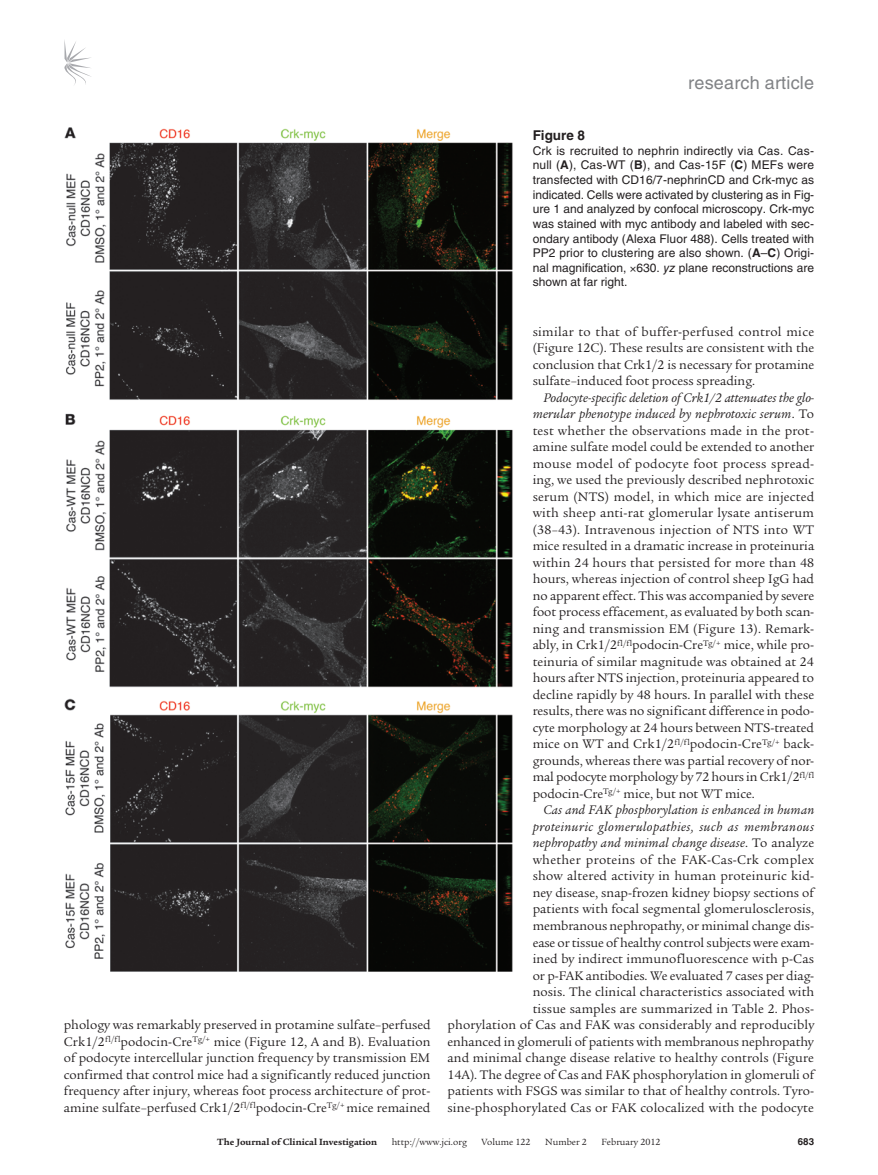
<style>
.page{position:relative;width:878px;height:1175px;background:#fff}
.page>*{position:absolute;margin:0;border:0;box-sizing:border-box;transform-origin:0 0}
.t1{font:18px "Helvetica LT Std";letter-spacing:.01em;color:#808285}
.t2{font:13.5px/16.5px "Legacy Serif Std";letter-spacing:.005em;color:#231f20;text-align:justify}
.t3{font:700 13.5px "Helvetica LT Std";color:#231f20}
.t4{font:12px/14.7px "Helvetica LT Std";color:#231f20;text-align:justify}
.t5{font:9.75px "Legacy Serif Std";color:#231f20}
.t6{font:700 9.75px "Legacy Serif Std";color:#231f20}
.t7{font:700 9.75px "Helvetica LT Std";color:#231f20}
.s1{font-weight:700}
.s2{font-style:italic}
</style>
<div class="page">
<svg style="left:64px;top:40px;width:27px;height:45px"></svg>
<img style="left:64px;top:127px;width:449px;height:845px">
<h1 class="t1" style="left:688px;top:73px;width:127px">research article</h1>
<p class="t2" style="left:64px;top:1016px;width:368px">phology was remarkably preserved in protamine sulfate–perfused Crk1/2<sup>fl/fl</sup>podocin-Cre<sup>Tg/+</sup> mice (Figure 12, A and B). Evaluation of podocyte intercellular junction frequency by transmission EM confirmed that control mice had a significantly reduced junction frequency after injury, whereas foot process architecture of prot&shy;amine sulfate–perfused Crk1/2<sup>fl/fl</sup>podocin-Cre<sup>Tg/+</sup> mice remained</p>
<p class="t3" style="left:532px;top:127px;width:54px">Figure 8</p>
<p class="t4" style="left:532px;top:143px;width:283px">Crk is recruited to nephrin indirectly via Cas. Cas&shy;null (<span class="s1">A</span>), Cas-WT (<span class="s1">B</span>), and Cas-15F (<span class="s1">C</span>) MEFs were transfected with CD16/7-nephrinCD and Crk-myc as indicated. Cells were activated by clustering as in Fig&shy;ure 1 and analyzed by confocal microscopy. Crk-myc was stained with myc antibody and labeled with sec&shy;ondary antibody (Alexa Fluor 488). Cells treated with PP2 prior to clustering are also shown. (<span class="s1">A</span>–<span class="s1">C</span>) Origi&shy;nal magnification, 630. <span class="s2">yz</span> plane reconstructions are shown at far right.</p>
<p class="t2" style="left:532px;top:323px;width:283px">similar to that of buffer-perfused control mice (Figure 12C). These results are consistent with the conclusion that Crk1/2 is necessary for protamine sulfate–induced foot process spreading.</p>
<p class="t2" style="left:532px;top:389px;width:283px;text-indent:11px"><span class="s2">Podocyte-specific deletion of Crk1/2 attenuates the glo&shy;merular phenotype induced by nephrotoxic serum</span>. To test whether the observations made in the prot&shy;amine sulfate model could be extended to another mouse model of podocyte foot process spread&shy;ing, we used the previously described nephrotoxic serum (NTS) model, in which mice are injected with sheep anti-rat glomerular lysate antiserum (38–43). Intravenous injection of NTS into WT mice resulted in a dramatic increase in proteinuria within 24 hours that persisted for more than 48 hours, whereas injection of control sheep IgG had no apparent effect. This was accompanied by severe foot process effacement, as evaluated by both scan&shy;ning and transmission EM (Figure 13). Remark&shy;ably, in Crk1/2<sup>fl/fl</sup>podocin-Cre<sup>Tg/+</sup> mice, while pro&shy;teinuria of similar magnitude was obtained at 24 hours after NTS injection, proteinuria appeared to decline rapidly by 48 hours. In parallel with these results, there was no significant difference in podo&shy;cyte morphology at 24 hours between NTS-treated mice on WT and Crk1/2<sup>fl/fl</sup>podocin-Cre<sup>Tg/+</sup> back&shy;grounds, whereas there was partial recovery of nor&shy;mal podocyte morphology by 72 hours in Crk1/2<sup>fl/fl </sup>podocin-Cre<sup>Tg/+</sup> mice, but not WT mice.</p>
<p class="t2" style="left:447px;top:802px;width:368px;text-align:right"><span class="s2">Cas and FAK phosphorylation is enhanced in human<br>proteinuric glomerulopathies, such as membranous<br>nephropathy and minimal change disease</span>. To analyze<br>whether proteins of the FAK-Cas-Crk complex<br>show altered activity in human proteinuric kid-<br>ney disease, snap-frozen kidney biopsy sections of<br>patients with focal segmental glomerulosclerosis,<br>membranous nephropathy, or minimal change dis-<br>ease or tissue of healthy control subjects were exam-<br>ined by indirect immunofluorescence with p-Cas<br>or p-FAK antibodies. We evaluated 7 cases per diag-<br>nosis. The clinical characteristics associated with<br>tissue samples are summarized in Table 2. Phos-<br>phorylation of Cas and FAK was considerably and reproducibly enhanced in glomeruli of patients with membranous nephropathy and minimal change disease relative to healthy controls (Figure 14A). The degree of Cas and FAK phosphorylation in glomeruli of patients with FSGS was similar to that of healthy controls. Tyro&shy;sine-phosphorylated Cas or FAK colocalized with the podocyte</p>
<p class="t6" style="left:217px;top:1135px;width:161px">The Journal of Clinical Investigation</p>
<p class="t5" style="left:391px;top:1136px;width:77px">http://www.jci.org</p>
<p class="t5" style="left:481px;top:1136px;width:50px">Volume 122</p>
<p class="t5" style="left:545px;top:1136px;width:43px">Number 2</p>
<p class="t5" style="left:601px;top:1136px;width:61px">February 2012</p>
<p class="t7" style="left:797px;top:1135px;width:18px">683</p>
</div>
